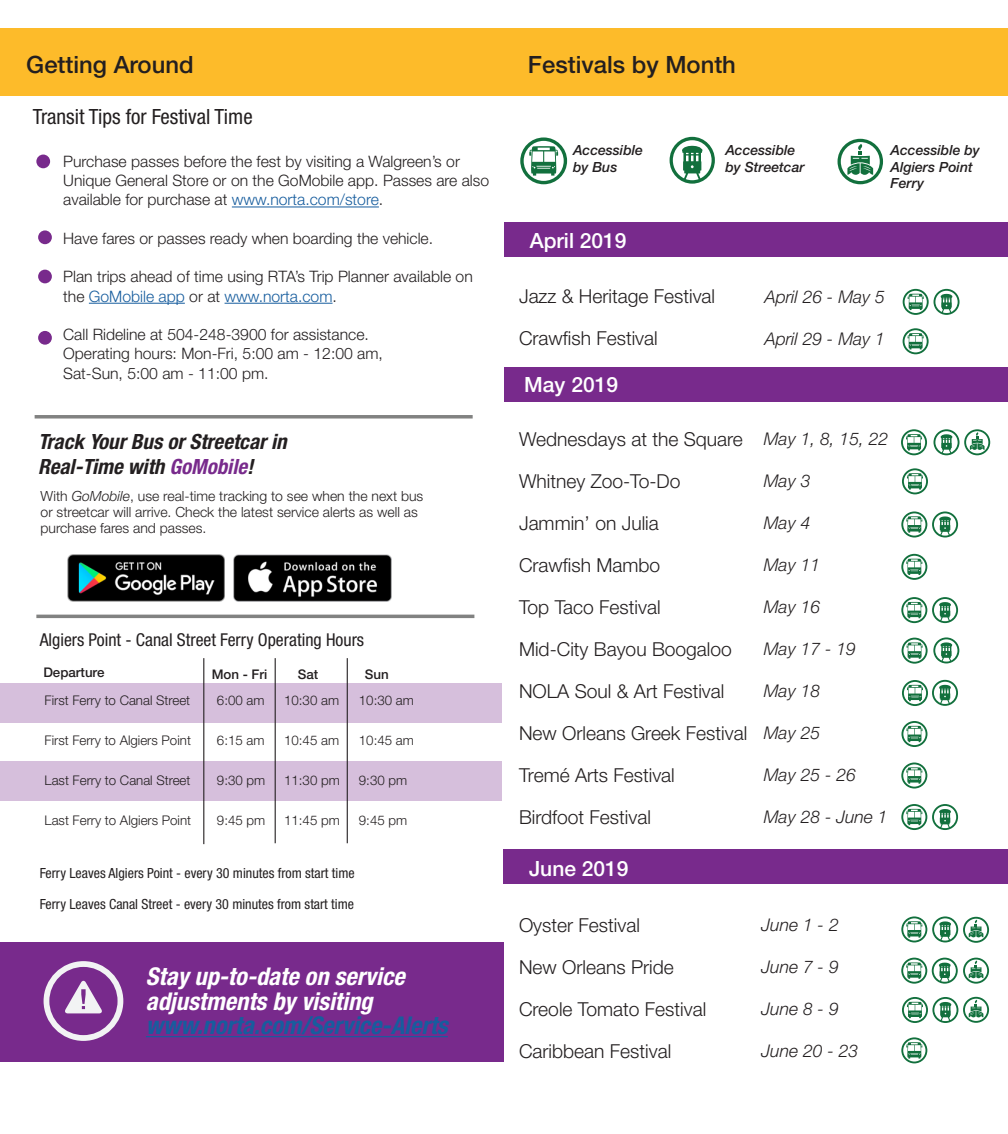
<style>
.page{position:relative;width:1008px;height:1134px;background:#fff}
.page>*{position:absolute;margin:0;border:0;box-sizing:border-box;transform-origin:0 0}
.t1{font:italic 700 condensed 24.5px "Helvetica Neue LT Std";color:#fff}
.t2{font:italic 700 condensed 24.5px "Helvetica Neue LT Std";color:#175d9e}
.t3{font:500 23.8px "Helvetica Neue LT Std";color:#231f20}
.t4{font:italic 700 condensed 21px "Helvetica Neue LT Std";color:#231f20}
.t5{font:condensed 21px "Helvetica Neue LT Std";color:#231f20}
.t6{font:500 21px "Helvetica Neue LT Std";color:#fff}
.t7{font:300 19.25px "Helvetica Neue LT Std";color:#231f20}
.t8{font:condensed 17.68px "Helvetica Neue LT Std";color:#231f20}
.t9{font:italic 300 17.5px "Helvetica Neue LT Std";color:#231f20}
.t10{font:300 15.75px/19.2px "Helvetica Neue LT Std";color:#231f20}
.t11{font:300 14px/15.8px "Helvetica Neue LT Std";color:#231f20}
.t12{font:condensed 14px "Helvetica Neue LT Std";color:#231f20}
.t13{font:italic 500 14px/16.8px "Helvetica Neue LT Std";color:#231f20}
.t14{font:300 13.3px "Helvetica Neue LT Std";color:#231f20}
.t15{font:500 13.3px "Helvetica Neue LT Std";color:#231f20}
.s1{color:#175d9e}
.s2{color:#782a8c}
.s3{font-style:italic}
</style>
<div class="page">
<div style="left:0;top:28px;width:1008px;height:68px;background:#fdbb2a"></div>
<div style="left:504px;top:367px;width:504px;height:35px;background:#782a8c"></div>
<div style="left:504px;top:222px;width:504px;height:34px;background:#782a8c"></div>
<svg style="left:903px;top:328px;width:26px;height:26px"></svg>
<svg style="left:901px;top:429px;width:26px;height:26px"></svg>
<svg style="left:934px;top:429px;width:56px;height:26px"></svg>
<svg style="left:901px;top:763px;width:26px;height:26px"></svg>
<svg style="left:901px;top:804px;width:57px;height:26px"></svg>
<svg style="left:901px;top:721px;width:27px;height:26px"></svg>
<svg style="left:520px;top:137px;width:47px;height:47px"></svg>
<svg style="left:670px;top:137px;width:45px;height:47px"></svg>
<svg style="left:838px;top:139px;width:45px;height:45px"></svg>
<div style="left:0;top:684px;width:502px;height:39px;background:#d6bfdc"></div>
<div style="left:0;top:762px;width:502px;height:39px;background:#d6bfdc"></div>
<hr style="left:203px;top:658px;width:1px;height:186px;background:#231f20">
<hr style="left:275px;top:658px;width:1px;height:185px;background:#231f20">
<hr style="left:347px;top:658px;width:1px;height:185px;background:#231f20">
<hr style="left:232px;top:207px;width:147px;height:1px;background:#175d9e">
<hr style="left:89px;top:303px;width:96px;height:1px;background:#175d9e">
<hr style="left:225px;top:303px;width:108px;height:1px;background:#175d9e">
<div style="left:36px;top:155px;width:14px;height:13px;background:#782a8c;border-radius:50%"></div>
<div style="left:38px;top:230px;width:14px;height:14px;background:#782a8c;border-radius:50%"></div>
<div style="left:38px;top:270px;width:14px;height:13px;background:#782a8c;border-radius:50%"></div>
<div style="left:38px;top:331px;width:14px;height:14px;background:#782a8c;border-radius:50%"></div>
<img style="left:67px;top:554px;width:158px;height:47px">
<img style="left:234px;top:554px;width:157px;height:47px">
<hr style="left:36px;top:615px;width:438px;height:3px;background:#040503">
<svg style="left:35px;top:415px;width:438px;height:4px;background:#909190"></svg>
<svg style="left:903px;top:289px;width:57px;height:26px"></svg>
<svg style="left:901px;top:511px;width:57px;height:27px"></svg>
<svg style="left:901px;top:554px;width:26px;height:26px"></svg>
<svg style="left:901px;top:597px;width:57px;height:26px"></svg>
<svg style="left:902px;top:637px;width:57px;height:27px"></svg>
<svg style="left:902px;top:468px;width:26px;height:26px"></svg>
<svg style="left:902px;top:680px;width:56px;height:26px"></svg>
<div style="left:503px;top:849px;width:505px;height:35px;background:#782a8c"></div>
<svg style="left:901px;top:1037px;width:26px;height:26px"></svg>
<svg style="left:901px;top:916px;width:88px;height:27px"></svg>
<svg style="left:901px;top:958px;width:88px;height:26px"></svg>
<svg style="left:902px;top:997px;width:87px;height:26px"></svg>
<div style="left:0;top:942px;width:503px;height:120px;background:#782a8c"></div>
<hr style="left:146px;top:1036px;width:302px;height:1px;background:#175d9e">
<svg style="left:44px;top:961px;width:79px;height:80px"></svg>
<p class="t3" style="left:26px;top:50px;width:169px">Getting Around</p>
<p class="t5" style="left:33px;top:104px;width:221px">Transit Tips for Festival Time</p>
<p class="t10" style="left:63px;top:151px;width:427px">Purchase passes before the fest by visiting a Walgreen’s or<br>Unique General Store or on the GoMobile app. Passes are also available for purchase at <span class="s1">www.norta.com/store</span>.</p>
<p class="t10" style="left:63px;top:228px;width:371px">Have fares or passes ready when boarding the vehicle.</p>
<p class="t10" style="left:63px;top:267px;width:411px">Plan trips ahead of time using RTA’s Trip Planner available on the <span class="s1">GoMobile app</span> or at <span class="s1">www.norta.com</span>.</p>
<p class="t10" style="left:63px;top:325px;width:307px">Call Rideline at 504-248-3900 for assistance.</p>
<p class="t10" style="left:63px;top:344px;width:321px">Operating hours: Mon-Fri, 5:00 am - 12:00 am,</p>
<p class="t10" style="left:63px;top:363px;width:207px">Sat-Sun, 5:00 am - 11:00 pm.</p>
<p class="t4" style="left:38px;top:429px;width:250px">Track Your Bus or Streetcar in</p>
<p class="t4" style="left:38px;top:454px;width:217px">Real-Time with <span class="s2">GoMobile</span>!</p>
<p class="t11" style="left:41px;top:488px;width:384px">With <span class="s3">GoMobile</span>, use real-time tracking to see when the next bus or streetcar will arrive. Check the latest service alerts as well as purchase fares and passes.</p>
<p class="t8" style="left:40px;top:630px;width:326px">Algiers Point - Canal Street Ferry Operating Hours</p>
<p class="t15" style="left:43px;top:664px;width:63px">Departure</p>
<p class="t15" style="left:212px;top:666px;width:57px">Mon - Fri</p>
<p class="t15" style="left:298px;top:666px;width:22px">Sat</p>
<p class="t15" style="left:365px;top:666px;width:25px">Sun</p>
<p class="t14" style="left:45px;top:692px;width:147px">First Ferry to Canal Street</p>
<p class="t14" style="left:45px;top:732px;width:148px">First Ferry to Algiers Point</p>
<p class="t14" style="left:45px;top:772px;width:147px">Last Ferry to Canal Street</p>
<p class="t14" style="left:45px;top:812px;width:148px">Last Ferry to Algiers Point</p>
<p class="t14" style="left:217px;top:692px;width:49px">6:00 am</p>
<p class="t14" style="left:217px;top:732px;width:49px">6:15 am</p>
<p class="t14" style="left:217px;top:772px;width:50px">9:30 pm</p>
<p class="t14" style="left:217px;top:812px;width:50px">9:45 pm</p>
<p class="t14" style="left:284px;top:692px;width:56px">10:30 am</p>
<p class="t14" style="left:284px;top:732px;width:56px">10:45 am</p>
<p class="t14" style="left:284px;top:772px;width:57px">11:30 pm</p>
<p class="t14" style="left:284px;top:812px;width:57px">11:45 pm</p>
<p class="t14" style="left:359px;top:692px;width:56px">10:30 am</p>
<p class="t14" style="left:359px;top:732px;width:56px">10:45 am</p>
<p class="t14" style="left:359px;top:772px;width:50px">9:30 pm</p>
<p class="t14" style="left:359px;top:812px;width:50px">9:45 pm</p>
<p class="t12" style="left:40px;top:864px;width:316px">Ferry Leaves Algiers Point - every 30 minutes from start time</p>
<p class="t12" style="left:40px;top:896px;width:316px">Ferry Leaves Canal Street - every 30 minutes from start time</p>
<p class="t1" style="left:146px;top:962px;width:260px">Stay up-to-date on service</p>
<p class="t1" style="left:146px;top:986px;width:228px">adjustments by visiting</p>
<p class="t2" style="left:146px;top:1011px;width:303px">www.norta.com/Service-Alerts</p>
<p class="t3" style="left:528px;top:51px;width:210px">Festivals by Month</p>
<p class="t13" style="left:573px;top:141px;width:72px">Accessible</p>
<p class="t13" style="left:573px;top:158px;width:46px">by Bus</p>
<p class="t6" style="left:530px;top:228px;width:98px">April 2019</p>
<p class="t13" style="left:725px;top:141px;width:72px">Accessible</p>
<p class="t13" style="left:725px;top:158px;width:81px">by Streetcar</p>
<p class="t13" style="left:891px;top:141px;width:91px">Accessible by</p>
<p class="t13" style="left:891px;top:158px;width:84px">Algiers Point<br>Ferry</p>
<p class="t7" style="left:519px;top:285px;width:198px">Jazz &amp; Heritage Festival</p>
<p class="t7" style="left:519px;top:327px;width:140px">Crawfish Festival</p>
<p class="t6" style="left:524px;top:372px;width:95px">May 2019</p>
<p class="t7" style="left:519px;top:427px;width:225px">Wednesdays at the Square</p>
<p class="t7" style="left:519px;top:469px;width:163px">Whitney Zoo-To-Do</p>
<p class="t7" style="left:519px;top:511px;width:141px">Jammin’ on Julia</p>
<p class="t7" style="left:519px;top:553px;width:143px">Crawfish Mambo</p>
<p class="t7" style="left:519px;top:595px;width:143px">Top Taco Festival</p>
<p class="t7" style="left:519px;top:637px;width:214px">Mid-City Bayou Boogaloo</p>
<p class="t7" style="left:519px;top:679px;width:207px">NOLA Soul &amp; Art Festival</p>
<p class="t7" style="left:519px;top:721px;width:230px">New Orleans Greek Festival</p>
<p class="t7" style="left:519px;top:763px;width:157px">Tremé Arts Festival</p>
<p class="t7" style="left:519px;top:805px;width:133px">Birdfoot Festival</p>
<p class="t6" style="left:529px;top:856px;width:101px">June 2019</p>
<p class="t9" style="left:765px;top:286px;width:122px">April 26 - May 5</p>
<p class="t9" style="left:765px;top:328px;width:122px">April 29 - May 1</p>
<p class="t9" style="left:764px;top:428px;width:126px">May 1, 8, 15, 22</p>
<p class="t9" style="left:764px;top:470px;width:48px">May 3</p>
<p class="t9" style="left:764px;top:512px;width:48px">May 4</p>
<p class="t9" style="left:764px;top:554px;width:58px">May 11</p>
<p class="t9" style="left:764px;top:596px;width:58px">May 16</p>
<p class="t9" style="left:764px;top:638px;width:94px">May 17 - 19</p>
<p class="t9" style="left:764px;top:680px;width:58px">May 18</p>
<p class="t9" style="left:764px;top:722px;width:58px">May 25</p>
<p class="t9" style="left:764px;top:764px;width:94px">May 25 - 26</p>
<p class="t9" style="left:764px;top:806px;width:125px">May 28 - June 1</p>
<p class="t7" style="left:519px;top:913px;width:122px">Oyster Festival</p>
<p class="t7" style="left:519px;top:955px;width:156px">New Orleans Pride</p>
<p class="t7" style="left:519px;top:997px;width:189px">Creole Tomato Festival</p>
<p class="t7" style="left:519px;top:1039px;width:154px">Caribbean Festival</p>
<p class="t9" style="left:762px;top:914px;width:79px">June 1 - 2</p>
<p class="t9" style="left:762px;top:956px;width:79px">June 7 - 9</p>
<p class="t9" style="left:762px;top:998px;width:79px">June 8 - 9</p>
<p class="t9" style="left:762px;top:1040px;width:98px">June 20 - 23</p>
</div>
